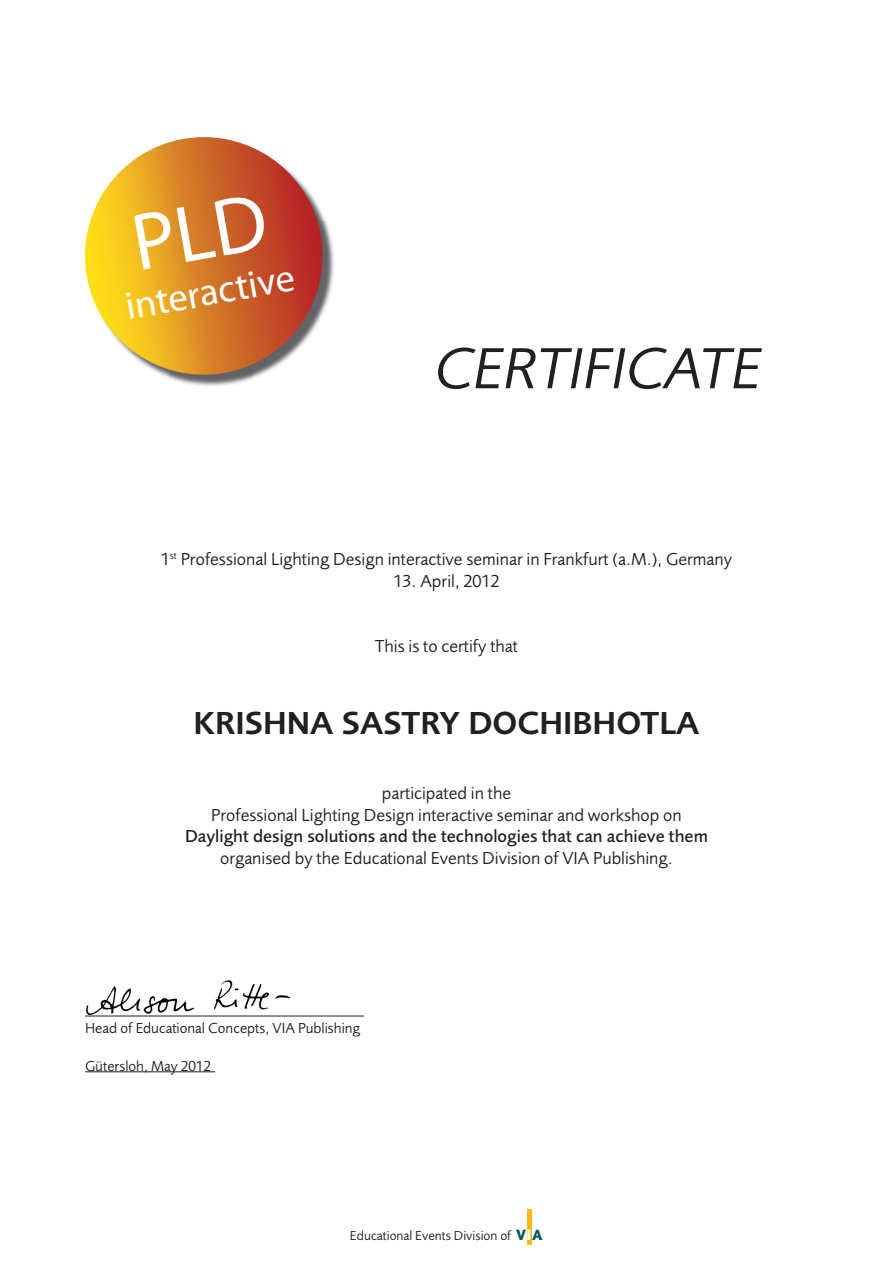
<style>
.page{position:relative;width:893px;height:1263px;background:#fff}
.page>*{position:absolute;margin:0;border:0;box-sizing:border-box;transform-origin:0 0}
.t1{font:italic 60px "Foundry Sans";color:#231f20}
.t2{font:500 38.7px "PLD Foundry Sans";color:#fff}
.t3{font:600 33px "Foundry Sans";color:#231f20}
.t4{font:18px "Foundry Sans";color:#231f20}
.t5{font:500 18px/21.6px "Foundry Sans";color:#231f20;text-align:center}
.t6{font:800 15.45px "Quay";color:#005953}
.t7{font:15px "Foundry Sans";color:#231f20}
.t8{font:13.5px "PLD Foundry Sans";color:#231f20}
.s1{font-weight:400}
.s2{color:#fff}
</style>
<div class="page">
<hr style="left:527px;top:1209px;width:4px;height:36px;background:#fcb814">
<svg style="left:85px;top:137px;width:247px;height:247px"></svg>
<hr style="left:85px;top:1016px;width:279px;height:1px;background:#231f20">
<hr style="left:85px;top:1071px;width:130px;height:1px;background:#231f20">
<img style="left:86px;top:980px;width:203px;height:35px">
<svg style="left:134px;top:193px;width:134px;height:76px;background:#d57c26"></svg>
<p class="t2" style="left:122px;top:283px;width:172px;rotate:-10deg">interactive</p>
<p class="t1" style="left:435px;top:336px;width:328px">CERTIFICATE</p>
<p class="t4" style="left:161px;top:549px;width:573px">1<sup>st</sup> Professional Lighting Design interactive seminar in Frankfurt (a.M.), Germany</p>
<p class="t4" style="left:393px;top:571px;width:108px">13. April, 2012</p>
<p class="t4" style="left:375px;top:636px;width:145px">This is to certify that</p>
<p class="t3" style="left:193px;top:705px;width:508px">KRISHNA SASTRY DOCHIBHOTLA</p>
<p class="t4" style="left:382px;top:783px;width:131px">participated in the</p>
<p class="t4" style="left:211px;top:805px;width:472px">Professional Lighting Design interactive seminar and workshop on</p>
<p class="t5" style="left:185px;top:826px;width:524px">Daylight design solutions and the technologies that can achieve them <span class="s1">organised by the Educational Events Division of VIA Publishing.</span></p>
<p class="t7" style="left:85px;top:1020px;width:277px">Head of Educational Concepts, VIA Publishing</p>
<p class="t7" style="left:85px;top:1058px;width:127px">Gütersloh, May 2012</p>
<p class="t8" style="left:350px;top:1227px;width:163px">Educational Events Division of</p>
<p class="t6" style="left:516px;top:1226px;width:27px">V<span class="s2">I</span>A</p>
</div>
